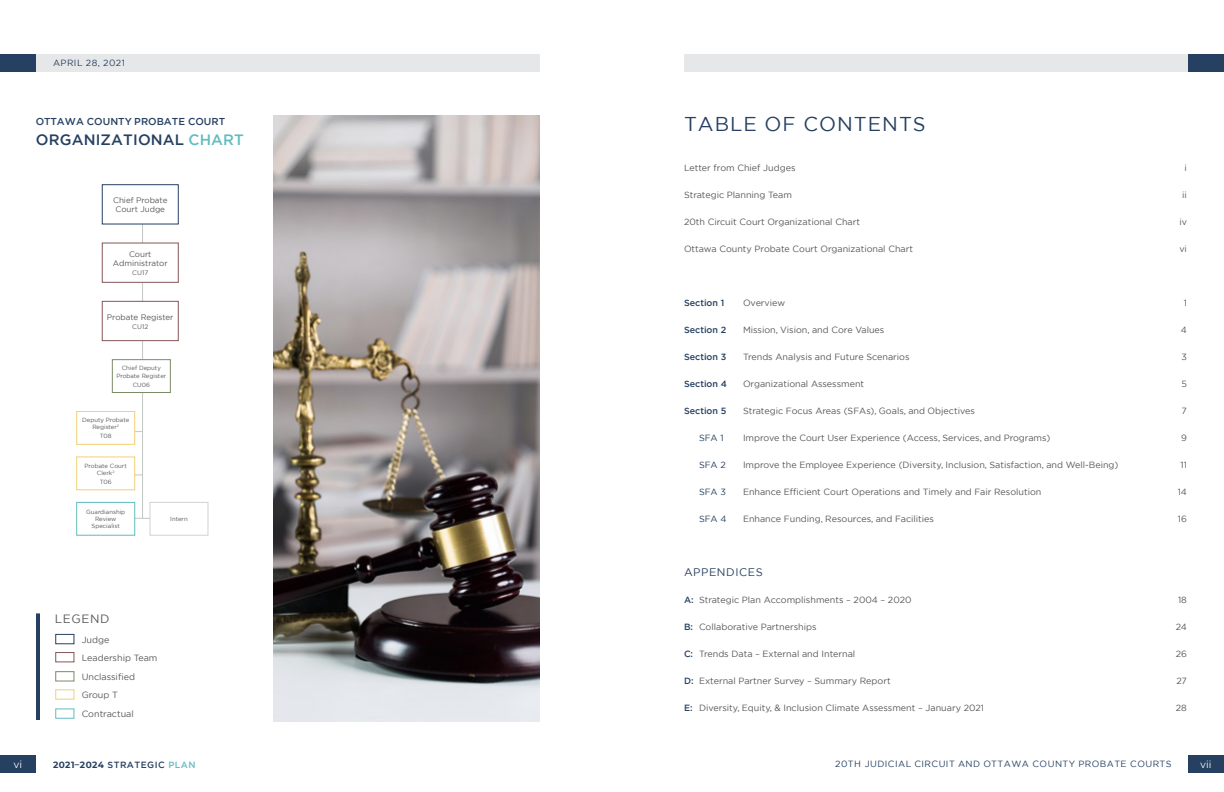
<style>
.page{position:relative;width:1224px;height:792px;background:#fff}
.page>*{position:absolute;margin:0;border:0;box-sizing:border-box;transform-origin:0 0}
.t1{font:20px "Gotham";letter-spacing:.05em;color:#264061}
.t2{font:500 15px "Gotham";letter-spacing:.01em;color:#264061}
.t3{font:12px "Gotham";letter-spacing:.05em;color:#57585a}
.t4{font:11px "Gotham";letter-spacing:.05em;color:#264061}
.t5{font:500 10px "Gotham";color:#264061}
.t6{font:10px "Montserrat";color:#fff}
.t7{font:9px "Gotham";color:#57585a}
.t8{font:9px "Gotham";letter-spacing:.05em;color:#264061}
.t9{font:500 9px "Gotham";color:#264061}
.t10{font:700 9px "Montserrat";letter-spacing:.045em;color:#264061}
.t11{font:8px/9.6px "Gotham";color:#57585a}
.t12{font:6.5px "Gotham";color:#57585a}
.t13{font:6px/7.2px "Gotham";color:#57585a;text-align:center}
.s1{color:#61bcbf}
.s2{font-weight:500;color:#264061}
.s3{font-family:"Gotham";font-weight:500}
.s4{font-family:"Gotham";font-weight:500;color:#61bcbf}
</style>
<div class="page">
<hr style="left:142px;top:204px;width:1px;height:315px;background:#c3c7c4">
<svg style="left:135px;top:518px;width:14px;height:1px"></svg>
<div style="left:102px;top:184px;width:77px;height:41px;background:#fff;border:1px solid #264061"></div>
<div style="left:102px;top:243px;width:77px;height:40px;background:#fff;border:1px solid #855657"></div>
<div style="left:102px;top:301px;width:77px;height:40px;background:#fff;border:1px solid #855657"></div>
<div style="left:112px;top:359px;width:59px;height:34px;background:#fff;border:1px solid #7a8b67"></div>
<div style="left:76px;top:411px;width:59px;height:34px;background:#fff;border:1px solid #f2d076"></div>
<div style="left:76px;top:456px;width:59px;height:34px;background:#fff;border:1px solid #f2d076"></div>
<div style="left:76px;top:502px;width:59px;height:34px;background:#fff;border:1px solid #61bcbf"></div>
<div style="left:149px;top:502px;width:60px;height:34px;background:#fff;border:1px solid #d1d2d4"></div>
<div style="left:55px;top:634px;width:19px;height:10px;border:1px solid #264061"></div>
<div style="left:55px;top:652px;width:19px;height:10px;border:1px solid #855657"></div>
<div style="left:55px;top:671px;width:19px;height:11px;border:1px solid #7a8b67"></div>
<div style="left:55px;top:689px;width:19px;height:11px;border:1px solid #f2d076"></div>
<div style="left:55px;top:708px;width:19px;height:11px;border:1px solid #61bcbf"></div>
<hr style="left:36px;top:613px;width:4px;height:107px;background:#264061">
<img style="left:274px;top:115px;width:266px;height:606px">
<div style="left:1188px;top:755px;width:36px;height:18px;background:#264061"></div>
<div style="left:0;top:755px;width:36px;height:18px;background:#264061"></div>
<div style="left:36px;top:54px;width:504px;height:18px;background:#e6e7e9"></div>
<div style="left:684px;top:54px;width:504px;height:18px;background:#e6e7e9"></div>
<div style="left:1188px;top:54px;width:36px;height:18px;background:#264061"></div>
<div style="left:0;top:54px;width:36px;height:18px;background:#264061"></div>
<p class="t8" style="left:53px;top:57px;width:73px">APRIL 28, 2021</p>
<p class="t5" style="left:36px;top:115px;width:191px">OTTAWA COUNTY PROBATE COURT</p>
<p class="t2" style="left:36px;top:130px;width:209px">ORGANIZATIONAL <span class="s1">CHART</span></p>
<p class="t11" style="left:113px;top:195px;width:56px">Chief Probate<br>Court Judge</p>
<p class="t11" style="left:129px;top:249px;width:24px">Court</p>
<p class="t11" style="left:113px;top:258px;width:56px">Administrator</p>
<p class="t12" style="left:132px;top:269px;width:17px">CU17</p>
<p class="t11" style="left:107px;top:312px;width:68px">Probate Register</p>
<p class="t12" style="left:132px;top:322px;width:17px">CU12</p>
<p class="t13" style="left:122px;top:365px;width:41px">Chief Deputy</p>
<p class="t13" style="left:116px;top:372px;width:51px">Probate Register</p>
<p class="t13" style="left:133px;top:381px;width:19px">CU06</p>
<p class="t13" style="left:82px;top:416px;width:49px">Deputy Probate<br>Register<sup>2</sup></p>
<p class="t13" style="left:100px;top:433px;width:13px">T08</p>
<p class="t13" style="left:85px;top:462px;width:44px">Probate Court<br>Clerk<sup>2</sup></p>
<p class="t13" style="left:100px;top:478px;width:14px">T06</p>
<p class="t13" style="left:86px;top:508px;width:41px">Guardianship</p>
<p class="t13" style="left:95px;top:515px;width:23px">Review</p>
<p class="t13" style="left:92px;top:523px;width:30px">Specialist</p>
<p class="t13" style="left:170px;top:515px;width:19px">Intern</p>
<p class="t3" style="left:55px;top:611px;width:56px">LEGEND</p>
<p class="t7" style="left:82px;top:634px;width:29px">Judge</p>
<p class="t7" style="left:82px;top:652px;width:77px">Leadership Team</p>
<p class="t7" style="left:82px;top:671px;width:55px">Unclassified</p>
<p class="t7" style="left:82px;top:689px;width:38px">Group T</p>
<p class="t7" style="left:82px;top:708px;width:54px">Contractual</p>
<p class="t1" style="left:684px;top:111px;width:243px">TABLE OF CONTENTS</p>
<p class="t7" style="left:684px;top:162px;width:113px">Letter from Chief Judges</p>
<p class="t7" style="left:1185px;top:162px;width:4px">i</p>
<p class="t7" style="left:684px;top:189px;width:109px">Strategic Planning Team</p>
<p class="t7" style="left:1182px;top:189px;width:6px">ii</p>
<p class="t7" style="left:684px;top:216px;width:178px">20th Circuit Court Organizational Chart</p>
<p class="t7" style="left:1179px;top:216px;width:9px">iv</p>
<p class="t7" style="left:684px;top:243px;width:231px">Ottawa County Probate Court Organizational Chart</p>
<p class="t7" style="left:1179px;top:243px;width:9px">vi</p>
<p class="t9" style="left:684px;top:297px;width:42px">Section 1</p>
<p class="t7" style="left:743px;top:297px;width:44px">Overview</p>
<p class="t7" style="left:1184px;top:297px;width:5px">1</p>
<p class="t9" style="left:684px;top:324px;width:44px">Section 2</p>
<p class="t7" style="left:743px;top:324px;width:143px">Mission, Vision, and Core Values</p>
<p class="t7" style="left:1181px;top:324px;width:8px">4</p>
<p class="t9" style="left:684px;top:351px;width:44px">Section 3</p>
<p class="t7" style="left:743px;top:351px;width:168px">Trends Analysis and Future Scenarios</p>
<p class="t7" style="left:1181px;top:351px;width:7px">3</p>
<p class="t9" style="left:684px;top:378px;width:44px">Section 4</p>
<p class="t7" style="left:743px;top:378px;width:123px">Organizational Assessment</p>
<p class="t7" style="left:1181px;top:378px;width:7px">5</p>
<p class="t9" style="left:684px;top:405px;width:44px">Section 5</p>
<p class="t7" style="left:743px;top:405px;width:233px">Strategic Focus Areas (SFAs), Goals, and Objectives</p>
<p class="t7" style="left:1182px;top:405px;width:7px">7</p>
<p class="t8" style="left:699px;top:432px;width:26px">SFA 1</p>
<p class="t7" style="left:743px;top:432px;width:309px">Improve the Court User Experience (Access, Services, and Programs)</p>
<p class="t7" style="left:1181px;top:432px;width:7px">9</p>
<p class="t8" style="left:699px;top:459px;width:28px">SFA 2</p>
<p class="t7" style="left:743px;top:459px;width:377px">Improve the Employee Experience (Diversity, Inclusion, Satisfaction, and Well-Being)</p>
<p class="t7" style="left:1181px;top:459px;width:8px">11</p>
<p class="t8" style="left:699px;top:486px;width:28px">SFA 3</p>
<p class="t7" style="left:743px;top:486px;width:300px">Enhance Efficient Court Operations and Timely and Fair Resolution</p>
<p class="t7" style="left:1178px;top:486px;width:11px">14</p>
<p class="t8" style="left:699px;top:513px;width:29px">SFA 4</p>
<p class="t7" style="left:743px;top:513px;width:193px">Enhance Funding, Resources, and Facilities</p>
<p class="t7" style="left:1178px;top:513px;width:11px">16</p>
<p class="t4" style="left:684px;top:565px;width:80px">APPENDICES</p>
<p class="t7" style="left:684px;top:594px;width:229px"><span class="s2">A:</span> Strategic Plan Accomplishments – 2004 – 2020</p>
<p class="t7" style="left:1178px;top:594px;width:10px">18</p>
<p class="t7" style="left:684px;top:621px;width:134px"><span class="s2">B:</span> Collaborative Partnerships</p>
<p class="t7" style="left:1176px;top:621px;width:13px">24</p>
<p class="t7" style="left:684px;top:648px;width:173px"><span class="s2">C:</span> Trends Data – External and Internal</p>
<p class="t7" style="left:1176px;top:648px;width:13px">26</p>
<p class="t7" style="left:684px;top:675px;width:208px"><span class="s2">D:</span> External Partner Survey – Summary Report</p>
<p class="t7" style="left:1176px;top:675px;width:12px">27</p>
<p class="t7" style="left:684px;top:702px;width:302px"><span class="s2">E:</span> Diversity, Equity, &amp; Inclusion Climate Assessment – January 2021</p>
<p class="t7" style="left:1176px;top:702px;width:13px">28</p>
<p class="t6" style="left:14px;top:758px;width:10px">vi</p>
<p class="t10" style="left:53px;top:759px;width:144px">2021–2024 <span class="s3">STRATEGIC</span> <span class="s4">PLAN</span></p>
<p class="t8" style="left:835px;top:758px;width:338px">20TH JUDICIAL CIRCUIT AND OTTAWA COUNTY PROBATE COURTS</p>
<p class="t6" style="left:1201px;top:758px;width:12px">vii</p>
</div>
